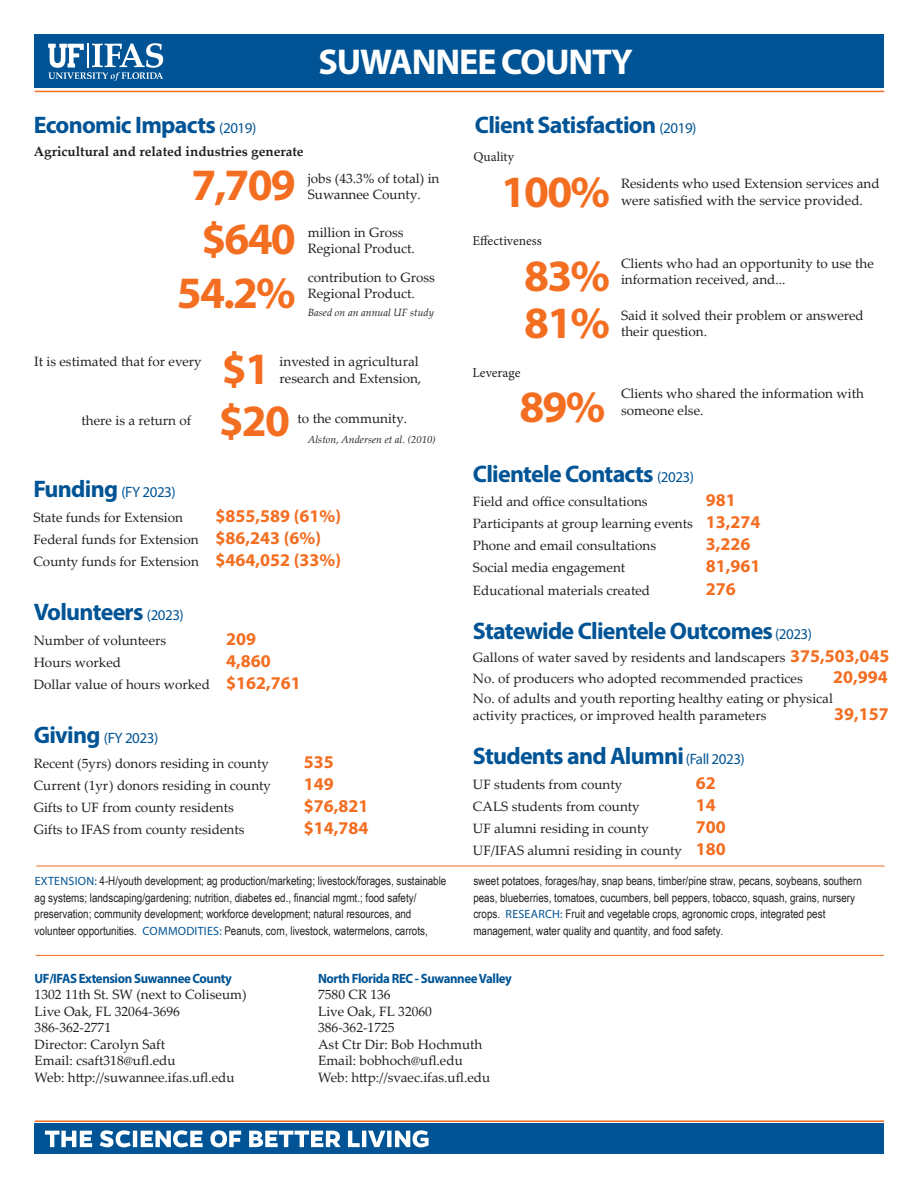
<style>
.page{position:relative;width:918px;height:1188px;background:#fff}
.page>*{position:absolute;margin:0;border:0;box-sizing:border-box;transform-origin:0 0}
.big_number{font:700 45px "Myriad Pro";letter-spacing:-.04em;color:#f36e21}
.body{font:700 45px "Myriad Pro";color:#f36e21}
.page_header{font:700 36px "Myriad Pro";letter-spacing:-.03em;color:#fff}
.text_head{font:700 24px "Myriad Pro";letter-spacing:-.03em;color:#005495}
.body-2{font:700 18px "Myriad Pro";color:#f36e21}
.text_head-2{font:15px "Myriad Pro";letter-spacing:-.03em;color:#005495}
.body-3{font:13.5px/16.5px "Palatino Linotype";color:#231f20}
.location_head{font:700 13.5px "Myriad Pro";letter-spacing:-.03em;color:#005495;scale:.95 1}
.body-4{font:700 13.5px "Palatino Linotype";color:#231f20}
.big_number-2{font:13.5px/16.5px "Palatino Linotype";color:#231f20}
.body-5{font:13.5px "Minion Pro";color:#231f20}
.text_head-3{font:13.5px "Minion Pro";letter-spacing:.005em;color:#231f20}
.body-6{font:12px/16.5px "Arial Narrow";color:#231f20}
.footnote{font:italic 10.5px "Palatino Linotype";color:#231f20}
.body-7{font:italic 10.5px "Palatino Linotype";color:#231f20}
.s1{font-weight:400;font-size:15px}
.s2{font-weight:700;font-size:24px}
.s3{font-family:"Myriad Pro";font-weight:700;font-size:18px;color:#f36e21}
.s4{font-family:"Myriad Pro";color:#005495}
</style>
<div class="page">
<div style="left:35px;top:34px;width:849px;height:54px;background:#005495"></div>
<svg style="left:48px;top:43px;width:115px;height:38px"></svg>
<hr style="left:35px;top:91px;width:849px;height:1px;background:#f36e21">
<div style="left:35px;top:1124px;width:849px;height:30px;background:#005495"></div>
<hr style="left:35px;top:1120px;width:849px;height:2px;background:#f36e21">
<hr style="left:36px;top:955px;width:848px;height:1px;background:#f36e21">
<hr style="left:36px;top:866px;width:849px;height:1px;background:#f36e21">
<svg style="left:45px;top:1130px;width:384px;height:17px"></svg>
<p class="page_header" style="left:318px;top:39px;width:316px">SUWANNEE COUNTY</p>
<p class="text_head" style="left:34px;top:109px;width:224px">Economic Impacts <span class="s1">(2019)</span></p>
<p class="body-4" style="left:34px;top:142px;width:271px">Agricultural and related industries generate</p>
<p class="body" style="left:192px;top:155px;width:106px">7,709</p>
<p class="body-3" style="left:308px;top:169px;width:133px">jobs (43.3% of total) in<br>Suwannee County.</p>
<p class="big_number" style="left:201px;top:209px;width:96px">$640</p>
<p class="big_number-2" style="left:308px;top:223px;width:109px">million in Gross<br>Regional Product.</p>
<p class="big_number" style="left:177px;top:263px;width:121px">54.2%</p>
<p class="body-3" style="left:308px;top:268px;width:129px">contribution to Gross<br>Regional Product.</p>
<p class="body-7" style="left:308px;top:305px;width:128px">Based on an annual UF study</p>
<p class="body-3" style="left:34px;top:353px;width:169px">It is estimated that for every</p>
<p class="big_number" style="left:222px;top:339px;width:50px">$1</p>
<p class="body-3" style="left:280px;top:353px;width:143px">invested in agricultural research and Extension,</p>
<p class="body-3" style="left:82px;top:412px;width:111px">there is a return of</p>
<p class="big_number" style="left:219px;top:392px;width:73px">$20</p>
<p class="body-3" style="left:298px;top:410px;width:111px">to the community.</p>
<p class="footnote" style="left:308px;top:432px;width:129px">Alston, Andersen et al. (2010)</p>
<p class="text_head-2" style="left:33px;top:483px;width:144px"><span class="s2">Funding</span> (FY 2023)</p>
<p class="body-3" style="left:33px;top:509px;width:151px">State funds for Extension</p>
<p class="body-2" style="left:216px;top:504px;width:127px">$855,589 (61%)</p>
<p class="body-3" style="left:33px;top:531px;width:289px">Federal funds for Extension <span class="s3">$86,243 (6%)</span></p>
<p class="body-3" style="left:33px;top:553px;width:309px">County funds for Extension <span class="s3">$464,052 (33%)</span></p>
<p class="text_head" style="left:34px;top:597px;width:152px">Volunteers <span class="s1">(2023)</span></p>
<p class="body-3" style="left:34px;top:632px;width:134px">Number of volunteers</p>
<p class="body-2" style="left:226px;top:627px;width:31px">209</p>
<p class="body-3" style="left:34px;top:654px;width:89px">Hours worked</p>
<p class="body-2" style="left:226px;top:649px;width:46px">4,860</p>
<p class="body-3" style="left:34px;top:676px;width:268px">Dollar value of hours worked <span class="s3">$162,761</span></p>
<p class="text_head-2" style="left:34px;top:729px;width:126px"><span class="s2">Giving</span> (FY 2023)</p>
<p class="body-3" style="left:34px;top:755px;width:237px">Recent (5yrs) donors residing in county</p>
<p class="body-2" style="left:304px;top:750px;width:31px">535</p>
<p class="body-3" style="left:34px;top:777px;width:239px">Current (1yr) donors residing in county</p>
<p class="body-2" style="left:304px;top:772px;width:31px">149</p>
<p class="body-3" style="left:34px;top:799px;width:202px">Gifts to UF from county residents</p>
<p class="body-2" style="left:304px;top:794px;width:66px">$76,821</p>
<p class="body-3" style="left:34px;top:821px;width:212px">Gifts to IFAS from county residents</p>
<p class="body-2" style="left:304px;top:816px;width:66px">$14,784</p>
<p class="text_head" style="left:475px;top:109px;width:223px">Client Satisfaction <span class="s1">(2019)</span></p>
<p class="text_head-3" style="left:473px;top:148px;width:42px">Quality</p>
<h1 class="big_number" style="left:501px;top:162px;width:111px">100%</h1>
<p class="body-3" style="left:621px;top:175px;width:260px">Residents who used Extension services and were satisfied with the service provided.</p>
<p class="body-5" style="left:472px;top:232px;width:71px">Effectiveness</p>
<p class="big_number" style="left:524px;top:246px;width:87px">83%</p>
<p class="body-3" style="left:621px;top:255px;width:254px">Clients who had an opportunity to use the information received, and...</p>
<p class="big_number" style="left:524px;top:294px;width:87px">81%</p>
<p class="body-3" style="left:621px;top:306px;width:244px">Said it solved their problem or answered their question.</p>
<p class="body-5" style="left:472px;top:363px;width:49px">Leverage</p>
<p class="big_number" style="left:519px;top:378px;width:87px">89%</p>
<p class="body-3" style="left:621px;top:385px;width:244px">Clients who shared the information with someone else.</p>
<p class="text_head" style="left:473px;top:458px;width:223px">Clientele Contacts <span class="s1">(2023)</span></p>
<p class="body-3" style="left:473px;top:493px;width:176px">Field and office consultations</p>
<p class="body-2" style="left:706px;top:489px;width:31px">981</p>
<p class="body-3" style="left:473px;top:515px;width:289px">Participants at group learning events <span class="s3">13,274</span></p>
<p class="body-3" style="left:473px;top:537px;width:185px">Phone and email consultations</p>
<p class="body-2" style="left:706px;top:533px;width:46px">3,226</p>
<p class="body-3" style="left:473px;top:559px;width:154px">Social media engagement</p>
<p class="body-2" style="left:706px;top:555px;width:56px">81,961</p>
<p class="body-3" style="left:473px;top:581px;width:179px">Educational materials created</p>
<p class="body-2" style="left:706px;top:577px;width:31px">276</p>
<p class="text_head" style="left:473px;top:615px;width:341px">Statewide Clientele Outcomes <span class="s1">(2023)</span></p>
<p class="body-3" style="left:473px;top:649px;width:418px">Gallons of water saved by residents and landscapers <span class="s3">375,503,045</span></p>
<p class="body-3" style="left:473px;top:669px;width:331px">No. of producers who adopted recommended practices</p>
<p class="body-2" style="left:833px;top:665px;width:56px">20,994</p>
<p class="body-3" style="left:473px;top:690px;width:362px">No. of adults and youth reporting healthy eating or physical activity practices, or improved health parameters</p>
<p class="body-2" style="left:834px;top:702px;width:56px">39,157</p>
<p class="text_head" style="left:473px;top:741px;width:273px">Students and Alumni <span class="s1">(Fall 2023)</span></p>
<p class="body-3" style="left:473px;top:776px;width:151px">UF students from county</p>
<p class="body-2" style="left:696px;top:771px;width:21px">62</p>
<p class="body-3" style="left:473px;top:798px;width:168px">CALS students from county</p>
<p class="body-2" style="left:696px;top:793px;width:21px">14</p>
<p class="body-3" style="left:473px;top:820px;width:178px">UF alumni residing in county</p>
<p class="body-2" style="left:696px;top:816px;width:31px">700</p>
<p class="body-3" style="left:473px;top:842px;width:254px">UF/IFAS alumni residing in county <span class="s3">180</span></p>
<p class="body-6" style="left:35px;top:872px;width:413px"><span class="s4">EXTENSION:</span> 4-H/youth development; ag production/marketing; livestock/forages, sustainable ag systems; landscaping/gardening; nutrition, diabetes ed., financial mgmt.; food safety/ preservation; community development; workforce development; natural resources, and volunteer opportunities. <span class="s4">COMMODITIES:</span> Peanuts, corn, livestock, watermelons, carrots,</p>
<p class="body-6" style="left:473px;top:872px;width:390px">sweet potatoes, forages/hay, snap beans, timber/pine straw, pecans, soybeans, southern peas, blueberries, tomatoes, cucumbers, bell peppers, tobacco, squash, grains, nursery crops. <span class="s4">RESEARCH:</span> Fruit and vegetable crops, agronomic crops, integrated pest management, water quality and quantity, and food safety.</p>
<p class="location_head" style="left:35px;top:970px;width:209px">UF/IFAS Extension Suwannee County</p>
<p class="body-3" style="left:35px;top:986px;width:213px">1302 11th St. SW (next to Coliseum)<br>Live Oak, FL 32064-3696<br>386-362-2771<br>Director: Carolyn Saft<br>Email: csaft318@ufl.edu<br>Web: http://suwannee.ifas.ufl.edu</p>
<p class="location_head" style="left:318px;top:970px;width:205px">North Florida REC - Suwannee Valley</p>
<p class="body-3" style="left:318px;top:986px;width:174px">7580 CR 136<br>Live Oak, FL 32060<br>386-362-1725<br>Ast Ctr Dir: Bob Hochmuth<br>Email: bobhoch@ufl.edu<br>Web: http://svaec.ifas.ufl.edu</p>
</div>
